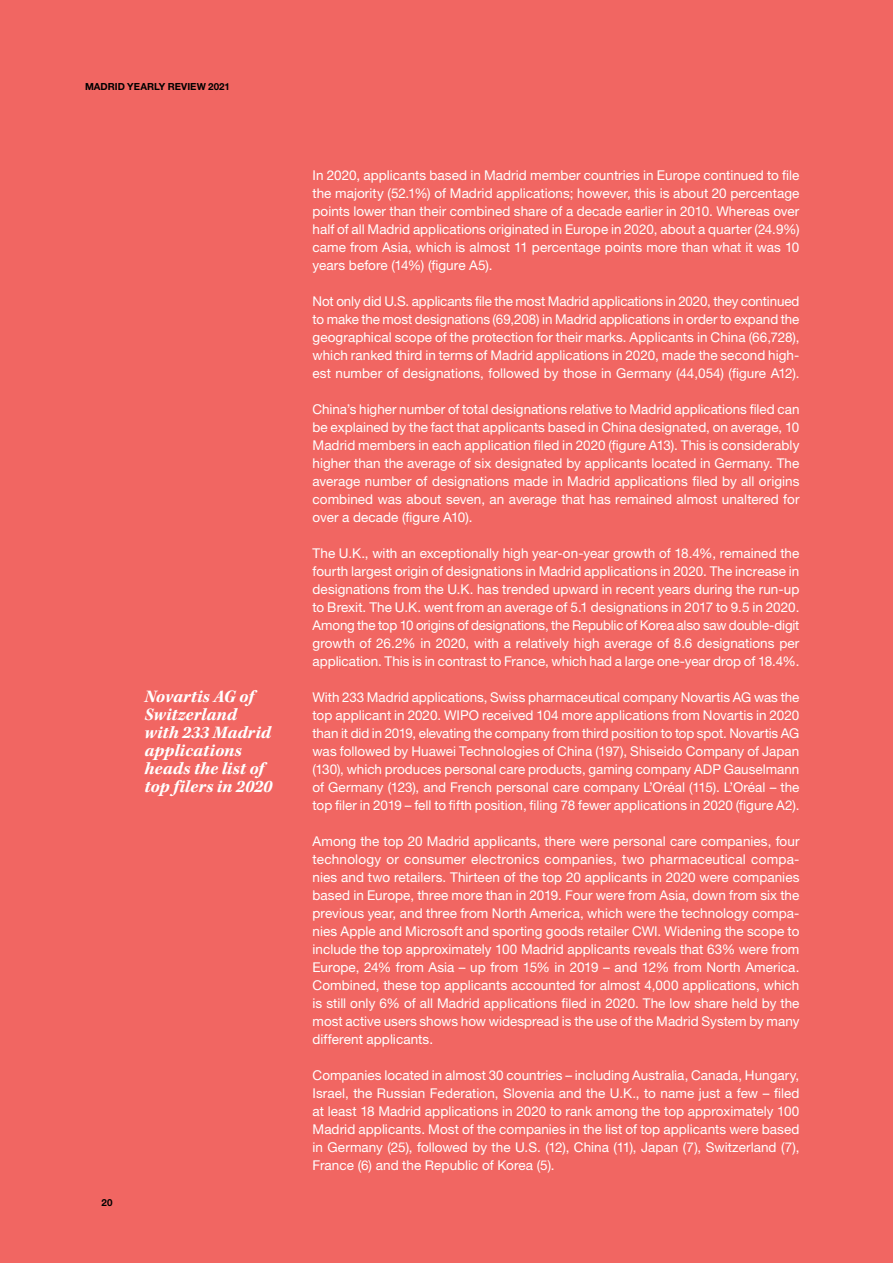
<style>
.page{position:relative;width:893px;height:1263px;background:#f16662}
.page>*{position:absolute;margin:0;border:0;box-sizing:border-box;transform-origin:0 0}
.t1{font:italic 700 18px/18px "Kepler Std";color:#fff}
.t2{font:13.5px/18px "Helvetica Neue LT Std";letter-spacing:.005em;color:#fff;text-align:justify}
.t3{font:700 9.75px "Helvetica Neue LT Std";letter-spacing:.005em;color:#000}
</style>
<div class="page">
<p class="t3" style="left:85px;top:80px;width:146px">MADRID YEARLY REVIEW 2021</p>
<h1 class="t1" style="left:145px;top:688px;width:129px">Novartis AG of<br>Switzerland with 233 Madrid applications heads the list of top filers in 2020</h1>
<p class="t3" style="left:102px;top:1197px;width:13px">20</p>
<p class="t2" style="left:313px;top:166px;width:488px">In 2020, applicants based in Madrid member countries in Europe continued to file the majority (52.1%) of Madrid applications; however, this is about 20 percentage points lower than their combined share of a decade earlier in 2010. Whereas over half of all Madrid applications originated in Europe in 2020, about a quarter (24.9%) came from Asia, which is almost 11 percentage points more than what it was 10 years before (14%) (figure A5).</p>
<p class="t2" style="left:313px;top:292px;width:488px">Not only did U.S. applicants file the most Madrid applications in 2020, they continued to make the most designations (69,208) in Madrid applications in order to expand the geographical scope of the protection for their marks. Applicants in China (66,728), which ranked third in terms of Madrid applications in 2020, made the second high&shy;est number of designations, followed by those in Germany (44,054) (figure A12).</p>
<p class="t2" style="left:313px;top:400px;width:488px">China’s higher number of total designations relative to Madrid applications filed can be explained by the fact that applicants based in China designated, on average, 10<br>Madrid members in each application filed in 2020 (figure A13). This is considerably higher than the average of six designated by applicants located in Germany. The average number of designations made in Madrid applications filed by all origins combined was about seven, an average that has remained almost unaltered for over a decade (figure A10).</p>
<p class="t2" style="left:313px;top:544px;width:488px">The U.K., with an exceptionally high year-on-year growth of 18.4%, remained the fourth largest origin of designations in Madrid applications in 2020. The increase in designations from the U.K. has trended upward in recent years during the run-up to Brexit. The U.K. went from an average of 5.1 designations in 2017 to 9.5 in 2020.<br>Among the top 10 origins of designations, the Republic of Korea also saw double-digit growth of 26.2% in 2020, with a relatively high average of 8.6 designations per application. This is in contrast to France, which had a large one-year drop of 18.4%.</p>
<p class="t2" style="left:313px;top:688px;width:488px">With 233 Madrid applications, Swiss pharmaceutical company Novartis AG was the top applicant in 2020. WIPO received 104 more applications from Novartis in 2020 than it did in 2019, elevating the company from third position to top spot. Novartis AG was followed by Huawei Technologies of China (197), Shiseido Company of Japan (130), which produces personal care products, gaming company ADP Gauselmann of Germany (123), and French personal care company L’Oréal (115). L’Oréal – the top filer in 2019 – fell to fifth position, filing 78 fewer applications in 2020 (figure A2).</p>
<p class="t2" style="left:313px;top:832px;width:488px">Among the top 20 Madrid applicants, there were personal care companies, four technology or consumer electronics companies, two pharmaceutical compa&shy;nies and two retailers. Thirteen of the top 20 applicants in 2020 were companies based in Europe, three more than in 2019. Four were from Asia, down from six the previous year, and three from North America, which were the technology compa&shy;nies Apple and Microsoft and sporting goods retailer CWI. Widening the scope to include the top approximately 100 Madrid applicants reveals that 63% were from Europe, 24% from Asia – up from 15% in 2019 – and 12% from North America.<br>Combined, these top applicants accounted for almost 4,000 applications, which is still only 6% of all Madrid applications filed in 2020. The low share held by the most active users shows how widespread is the use of the Madrid System by many different applicants.</p>
<p class="t2" style="left:313px;top:1066px;width:488px">Companies located in almost 30 countries – including Australia, Canada, Hungary, Israel, the Russian Federation, Slovenia and the U.K., to name just a few – filed at least 18 Madrid applications in 2020 to rank among the top approximately 100<br>Madrid applicants. Most of the companies in the list of top applicants were based in Germany (25), followed by the U.S. (12), China (11), Japan (7), Switzerland (7), France (6) and the Republic of Korea (5).</p>
</div>
